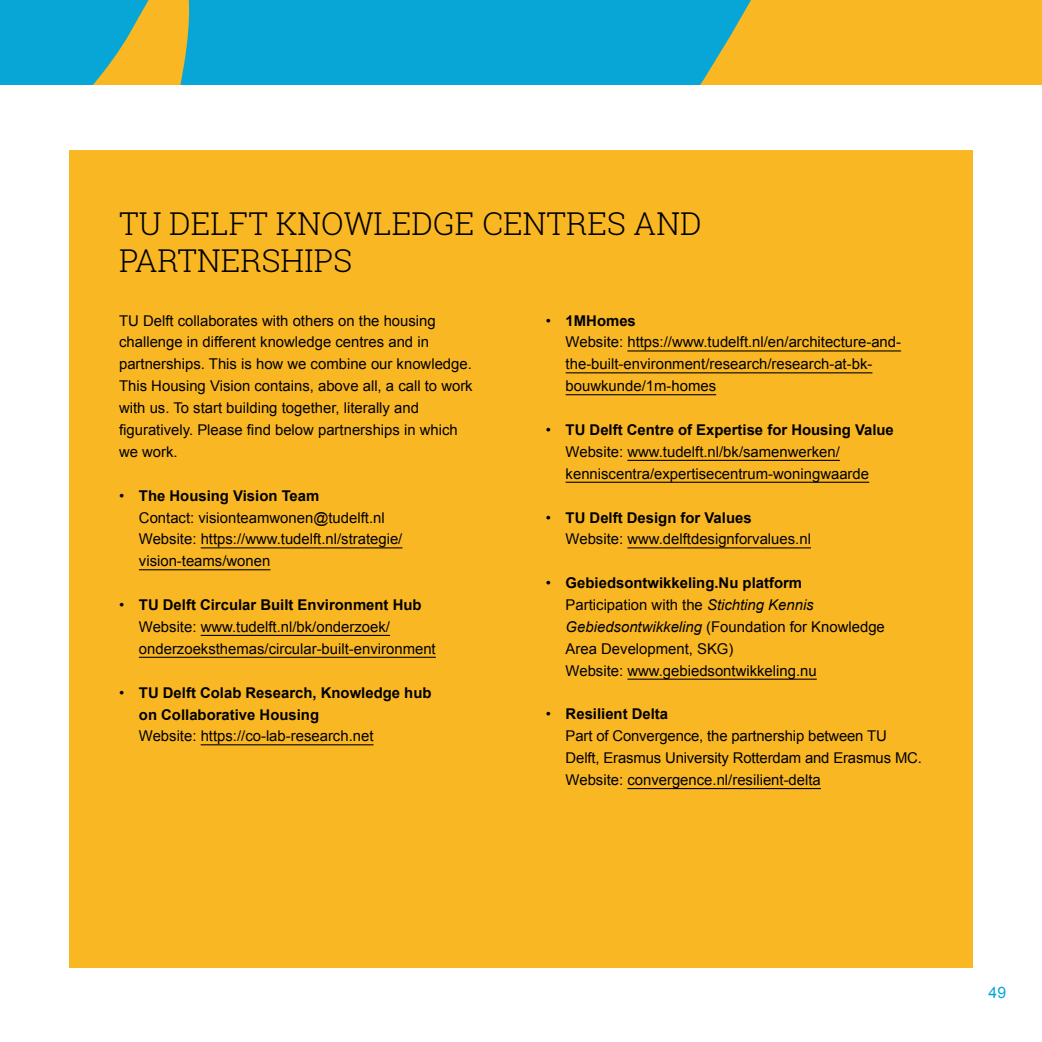
<style>
.page{position:relative;width:1042px;height:1042px;background:#fff}
.page>*{position:absolute;margin:0;border:0;box-sizing:border-box;transform-origin:0 0}
.t1{font:300 31.5px/37.8px "Roboto Slab";color:#000}
.t2{font:15.75px "Arial";color:#07a6d6}
.t3{font:14.88px/21.9px "Arial";color:#000}
.t4{font:700 14.88px/21.9px "Arial";color:#000}
.s1{font-weight:700}
.s2{font-weight:400}
.s3{font-style:italic}
</style>
<div class="page">
<svg style="left:0;top:0;width:1042px;height:85px;background:#5fac95"></svg>
<div style="left:69px;top:150px;width:903px;height:817px;background:#fab724"></div>
<hr style="left:201px;top:547px;width:201px;height:1px;background:#000">
<hr style="left:139px;top:569px;width:131px;height:1px;background:#000">
<hr style="left:201px;top:635px;width:189px;height:1px;background:#000">
<hr style="left:139px;top:657px;width:297px;height:1px;background:#000">
<hr style="left:201px;top:744px;width:172px;height:1px;background:#000">
<hr style="left:627px;top:350px;width:274px;height:1px;background:#000">
<hr style="left:566px;top:372px;width:306px;height:1px;background:#000">
<hr style="left:566px;top:394px;width:150px;height:1px;background:#000">
<hr style="left:627px;top:460px;width:213px;height:1px;background:#000">
<hr style="left:566px;top:482px;width:303px;height:1px;background:#000">
<hr style="left:627px;top:547px;width:184px;height:1px;background:#000">
<hr style="left:627px;top:678px;width:190px;height:2px;background:#000">
<hr style="left:627px;top:788px;width:194px;height:1px;background:#000">
<h1 class="t1" style="left:119px;top:203px;width:584px">TU DELFT KNOWLEDGE CENTRES AND<br>PARTNERSHIPS</h1>
<p class="t3" style="left:119px;top:309px;width:355px">TU Delft collaborates with others on the housing challenge in different knowledge centres and in partnerships. This is how we combine our knowledge.<br>This Housing Vision contains, above all, a call to work with us. To start building together, literally and figuratively. Please find below partnerships in which we work.</p>
<p class="t3" style="left:139px;top:485px;width:265px;text-indent:-20px">• <span class="s1">The Housing Vision Team<br></span>Contact: visionteamwonen@tudelft.nl Website: https://www.tudelft.nl/strategie/ vision-teams/wonen</p>
<p class="t3" style="left:139px;top:594px;width:298px;text-indent:-20px">• <span class="s1">TU Delft Circular Built Environment Hub<br></span>Website: www.tudelft.nl/bk/onderzoek/ onderzoeksthemas/circular-built-environment</p>
<p class="t4" style="left:139px;top:682px;width:294px;text-indent:-20px"><span class="s2">•</span> TU Delft Colab Research, Knowledge hub on Collaborative Housing</p>
<p class="t3" style="left:139px;top:725px;width:236px">Website: https://co-lab-research.net</p>
<p class="t3" style="left:566px;top:309px;width:337px;text-indent:-20px">• <span class="s1">1MHomes<br></span>Website: https://www.tudelft.nl/en/architecture-and&shy;the-built-environment/research/research-at-bk&shy;bouwkunde/1m-homes</p>
<p class="t3" style="left:566px;top:419px;width:330px;text-indent:-20px">• <span class="s1">TU Delft Centre of Expertise for Housing Value<br></span>Website: www.tudelft.nl/bk/samenwerken/ kenniscentra/expertisecentrum-woningwaarde</p>
<p class="t3" style="left:566px;top:506px;width:247px;text-indent:-20px">• <span class="s1">TU Delft Design for Values<br></span>Website: www.delftdesignforvalues.nl</p>
<p class="t3" style="left:566px;top:572px;width:321px;text-indent:-20px">• <span class="s1">Gebiedsontwikkeling.Nu platform </span>Participation with the <span class="s3">Stichting Kennis Gebiedsontwikkeling</span> (Foundation for Knowledge Area Development, SKG)<br>Website: www.gebiedsontwikkeling.nu</p>
<p class="t3" style="left:566px;top:703px;width:358px;text-indent:-20px">• <span class="s1">Resilient Delta<br></span>Part of Convergence, the partnership between TU Delft, Erasmus University Rotterdam and Erasmus MC.<br>Website: convergence.nl/resilient-delta</p>
<p class="t2" style="left:988px;top:982px;width:19px">49</p>
</div>
